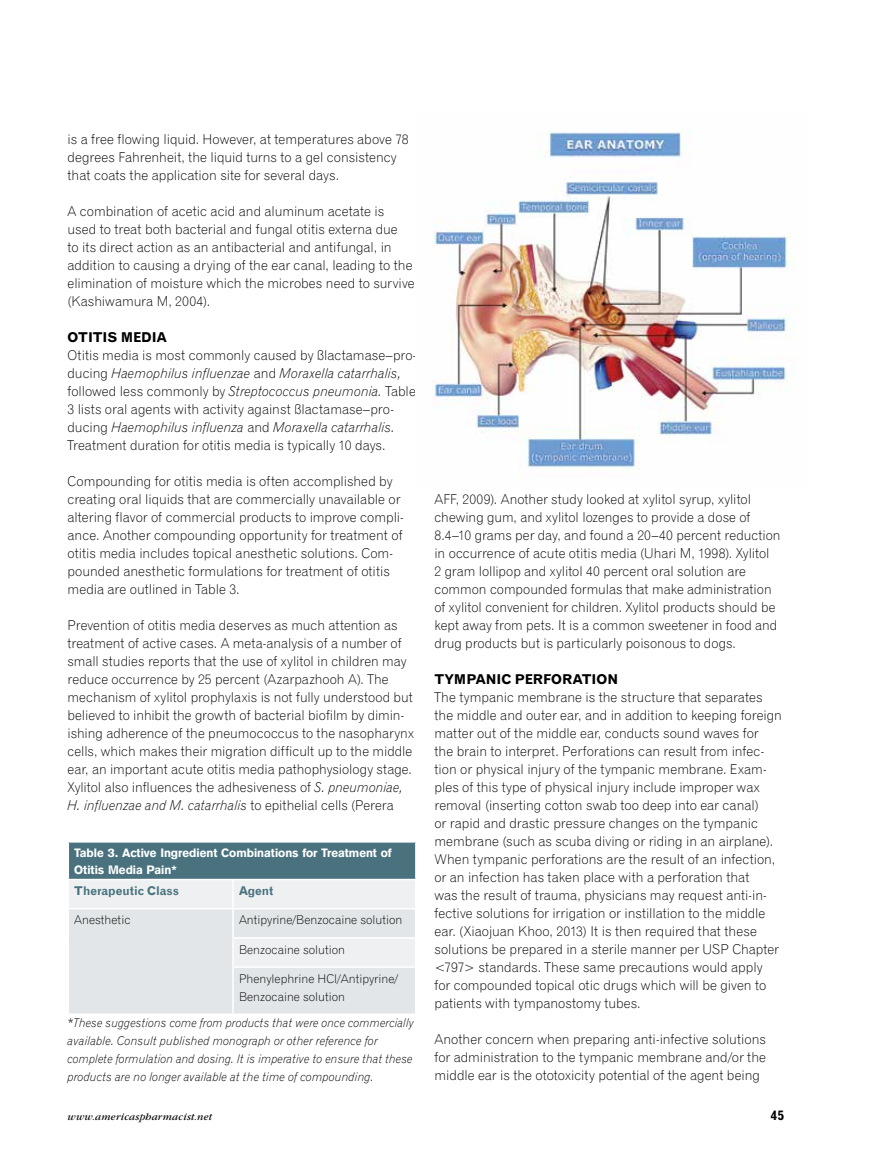
<style>
.page{position:relative;width:878px;height:1175px;background:#fff}
.page>*{position:absolute;margin:0;border:0;box-sizing:border-box;transform-origin:0 0}
.t1{font:13.5px/18px "Gothic 720 BT Light B";color:#000}
.t2{font:13.5px "Gothic 720 BT Light Italic B";letter-spacing:-.005em;color:#000}
.t3{font:13.5px "Gothic 720 BT Bold B";color:#000}
.t4{font:12px/18px "Gothic 720 BT Light Italic B";color:#000}
.t5{font:12px/18px "Gothic 720 BT Light B";color:#000}
.t6{font:12px/16.5px "Gothic 725 BT Black A";color:#fff}
.t7{font:12px "Gothic 720 BT Bold B";color:#49727e}
.t8{font:italic 10.5px "Garamond";letter-spacing:.025em;color:#000}
.s1{font-family:"Gothic 720 BT Light B"}
.s2{font-family:"Gothic 720 BT Light Italic B"}
</style>
<div class="page">
<svg style="left:68px;top:842px;width:348px;height:172px;background:#c5d1d4"></svg>
<hr style="left:68px;top:937px;width:1px;height:30px;background:#fff">
<hr style="left:415px;top:937px;width:1px;height:30px;background:#fff">
<hr style="left:68px;top:967px;width:1px;height:46px;background:#fff">
<hr style="left:415px;top:967px;width:1px;height:46px;background:#fff">
<img style="left:432px;top:131px;width:364px;height:347px">
<p class="t1" style="left:67px;top:130px;width:343px">is a free flowing liquid. However, at temperatures above 78 degrees Fahrenheit, the liquid turns to a gel consistency that coats the application site for several days.</p>
<p class="t1" style="left:67px;top:202px;width:349px">A combination of acetic acid and aluminum acetate is used to treat both bacterial and fungal otitis externa due<br>to its direct action as an antibacterial and antifungal, in addition to causing a drying of the ear canal, leading to the elimination of moisture which the microbes need to survive (Kashiwamura M, 2004).</p>
<p class="t3" style="left:67px;top:329px;width:101px">OTITIS MEDIA</p>
<p class="t1" style="left:67px;top:346px;width:350px">Otitis media is most commonly caused by ßlactamase–pro-</p>
<p class="t2" style="left:67px;top:365px;width:335px"><span class="s1">ducing</span> Haemophilus influenzae <span class="s1">and</span> Moraxella catarrhalis,</p>
<p class="t1" style="left:67px;top:382px;width:350px">followed less commonly by <span class="s2">Streptococcus pneumonia.</span> Table<br>3 lists oral agents with activity against ßlactamase–pro-</p>
<p class="t2" style="left:67px;top:419px;width:329px"><span class="s1">ducing</span> Haemophilus influenza <span class="s1">and</span> Moraxella catarrhalis.</p>
<p class="t1" style="left:67px;top:436px;width:319px">Treatment duration for otitis media is typically 10 days.</p>
<p class="t1" style="left:67px;top:472px;width:338px">Compounding for otitis media is often accomplished by creating oral liquids that are commercially unavailable or altering flavor of commercial products to improve compli&shy;ance. Another compounding opportunity for treatment of otitis media includes topical anesthetic solutions. Com&shy;pounded anesthetic formulations for treatment of otitis media are outlined in Table 3.</p>
<p class="t1" style="left:68px;top:616px;width:348px">Prevention of otitis media deserves as much attention as treatment of active cases. A meta-analysis of a number of small studies reports that the use of xylitol in children may reduce occurrence by 25 percent (Azarpazhooh A). The mechanism of xylitol prophylaxis is not fully understood but believed to inhibit the growth of bacterial biofilm by dimin&shy;ishing adherence of the pneumococcus to the nasopharynx cells, which makes their migration difficult up to the middle ear, an important acute otitis media pathophysiology stage.<br>Xylitol also influences the adhesiveness of <span class="s2">S. pneumoniae,</span></p>
<p class="t2" style="left:68px;top:797px;width:328px">H. influenzae and M. catarrhalis <span class="s1">to epithelial cells (Perera</span></p>
<p class="t6" style="left:74px;top:844px;width:319px">Table 3. Active Ingredient Combinations for Treatment of<br>Otitis Media Pain*</p>
<p class="t7" style="left:74px;top:883px;width:106px">Therapeutic Class</p>
<p class="t7" style="left:239px;top:883px;width:36px">Agent</p>
<p class="t5" style="left:74px;top:911px;width:58px">Anesthetic</p>
<p class="t5" style="left:239px;top:911px;width:165px">Antipyrine/Benzocaine solution</p>
<p class="t5" style="left:239px;top:940px;width:108px">Benzocaine solution</p>
<p class="t5" style="left:239px;top:969px;width:161px">Phenylephrine HCl/Antipyrine/<br>Benzocaine solution</p>
<p class="t4" style="left:68px;top:1013px;width:348px">*These suggestions come from products that were once commercially available. Consult published monograph or other reference for complete formulation and dosing. It is imperative to ensure that these products are no longer available at the time of compounding.</p>
<p class="t1" style="left:434px;top:490px;width:347px">AFF, 2009). Another study looked at xylitol syrup, xylitol chewing gum, and xylitol lozenges to provide a dose of 8.4–10 grams per day, and found a 20–40 percent reduction in occurrence of acute otitis media (Uhari M, 1998). Xylitol<br>2 gram lollipop and xylitol 40 percent oral solution are common compounded formulas that make administration of xylitol convenient for children. Xylitol products should be kept away from pets. It is a common sweetener in food and drug products but is particularly poisonous to dogs.</p>
<p class="t3" style="left:434px;top:671px;width:185px">TYMPANIC PERFORATION</p>
<p class="t1" style="left:434px;top:688px;width:349px">The tympanic membrane is the structure that separates the middle and outer ear, and in addition to keeping foreign matter out of the middle ear, conducts sound waves for<br>the brain to interpret. Perforations can result from infec&shy;tion or physical injury of the tympanic membrane. Exam&shy;ples of this type of physical injury include improper wax removal (inserting cotton swab too deep into ear canal)<br>or rapid and drastic pressure changes on the tympanic membrane (such as scuba diving or riding in an airplane).<br>When tympanic perforations are the result of an infection, or an infection has taken place with a perforation that<br>was the result of trauma, physicians may request anti-in&shy;fective solutions for irrigation or instillation to the middle ear. (Xiaojuan Khoo, 2013) It is then required that these solutions be prepared in a sterile manner per USP Chapter &lt;797&gt; standards. These same precautions would apply<br>for compounded topical otic drugs which will be given to patients with tympanostomy tubes.</p>
<p class="t1" style="left:434px;top:1030px;width:333px;text-align:justify">Another concern when preparing anti-infective solutions for administration to the tympanic membrane and/or the middle ear is the ototoxicity potential of the agent being</p>
<p class="t8" style="left:68px;top:1111px;width:146px">www.americaspharmacist.net</p>
<p class="t3" style="left:770px;top:1107px;width:15px">45</p>
</div>
